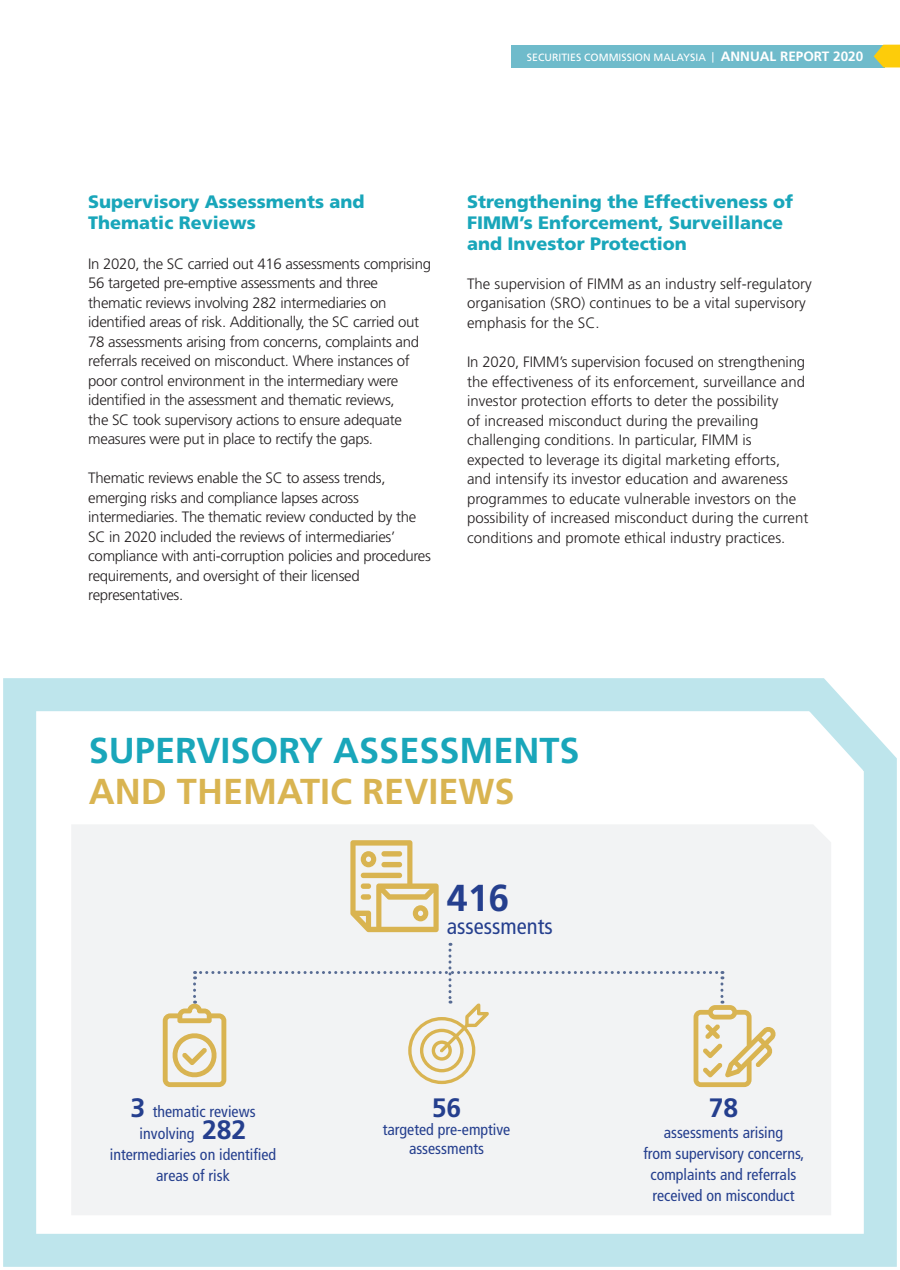
<style>
.page{position:relative;width:900px;height:1270px;background:#fff}
.page>*{position:absolute;margin:0;border:0;box-sizing:border-box;transform-origin:0 0}
.t1{font:700 37.5px "Frutiger LT Std";color:#253f8e}
.t2{font:700 36px "Frutiger LT Std";color:#19a6ba}
.t3{font:700 36px "Frutiger LT Std";color:#d9b451}
.t4{font:700 26.55px "Frutiger LT Std";color:#253f8e}
.t5{font:condensed 22.5px "Frutiger LT Std";color:#253f8e}
.t6{font:900 18px/21px "Frutiger LT Std";color:#19a6ba}
.t7{font:condensed 15.9px/21px "Frutiger LT Std";color:#253f8e;text-align:center}
.t8{font:300 15px/19.5px "Frutiger LT Std";letter-spacing:-.02em;color:#231f20}
.t9{font:300 15px/19.5px "Frutiger LT Std";color:#231f20}
.t10{font:10.5px "Frutiger LT Std";color:#fff}
.s1{font-weight:700;font-size:13.5px}
.s2{font-weight:700;font-stretch:normal;font-size:26.55px}
</style>
<div class="page">
<div style="left:511px;top:45px;width:374px;height:22px;background:#6fbbcb"></div>
<svg style="left:873px;top:45px;width:26px;height:22px"></svg>
<svg style="left:3px;top:678px;width:894px;height:589px"></svg>
<div style="left:71px;top:824px;width:759px;height:390px;background:#f2f3f4"></div>
<svg style="left:350px;top:840px;width:88px;height:92px"></svg>
<div style="left:381px;top:861px;width:21px;height:6px;background:#d9b451;border-radius:3px"></div>
<div style="left:381px;top:851px;width:21px;height:5px;background:#d9b451;border-radius:3px"></div>
<div style="left:360px;top:883px;width:11px;height:5px;background:#d9b451;border-radius:3px"></div>
<div style="left:360px;top:894px;width:11px;height:5px;background:#d9b451;border-radius:3px"></div>
<svg style="left:163px;top:942px;width:613px;height:144px"></svg>
<p class="t10" style="left:526px;top:51px;width:337px">SECURITIES COMMISSION MALAYSIA | <span class="s1">ANNUAL REPORT 2020</span></p>
<p class="t6" style="left:88px;top:191px;width:278px;line-height:21.6px">Supervisory Assessments and<br>Thematic Reviews</p>
<p class="t8" style="left:88px;top:254px;width:344px">In 2020, the SC carried out 416 assessments comprising 56 targeted pre-emptive assessments and three thematic reviews involving 282 intermediaries on identified areas of risk. Additionally, the SC carried out 78 assessments arising from concerns, complaints and referrals received on misconduct. Where instances of poor control environment in the intermediary were identified in the assessment and thematic reviews,<br>the SC took supervisory actions to ensure adequate measures were put in place to rectify the gaps.</p>
<p class="t8" style="left:88px;top:468px;width:344px">Thematic reviews enable the SC to assess trends, emerging risks and compliance lapses across intermediaries. The thematic review conducted by the SC in 2020 included the reviews of intermediaries’ compliance with anti-corruption policies and procedures requirements, and oversight of their licensed representatives.</p>
<p class="t6" style="left:467px;top:191px;width:327px">Strengthening the Effectiveness of<br>FIMM’s Enforcement, Surveillance and Investor Protection</p>
<p class="t9" style="left:467px;top:274px;width:346px">The supervision of FIMM as an industry self-regulatory organisation (SRO) continues to be a vital supervisory emphasis for the SC.</p>
<p class="t9" style="left:467px;top:352px;width:343px">In 2020, FIMM’s supervision focused on strengthening the effectiveness of its enforcement, surveillance and investor protection efforts to deter the possibility<br>of increased misconduct during the prevailing challenging conditions. In particular, FIMM is expected to leverage its digital marketing efforts,<br>and intensify its investor education and awareness programmes to educate vulnerable investors on the possibility of increased misconduct during the current conditions and promote ethical industry practices.</p>
<p class="t2" style="left:89px;top:729px;width:492px">SUPERVISORY ASSESSMENTS</p>
<p class="t3" style="left:89px;top:770px;width:427px">AND THEMATIC REVIEWS</p>
<p class="t7" style="left:130px;top:1100px;width:126px"><span class="s2">3</span> thematic reviews</p>
<p class="t7" style="left:140px;top:1122px;width:108px">involving <span class="s2">282</span></p>
<p class="t7" style="left:110px;top:1143px;width:168px">intermediaries on identified areas of risk</p>
<p class="t1" style="left:446px;top:876px;width:64px">416</p>
<p class="t5" style="left:446px;top:912px;width:107px">assessments</p>
<p class="t4" style="left:431px;top:1091px;width:31px">56</p>
<p class="t7" style="left:382px;top:1120px;width:129px;line-height:18.6px">targeted pre-emptive assessments</p>
<p class="t4" style="left:708px;top:1091px;width:31px">78</p>
<p class="t7" style="left:663px;top:1121px;width:121px">assessments arising</p>
<p class="t7" style="left:643px;top:1142px;width:162px">from supervisory concerns, complaints and referrals received on misconduct</p>
</div>
